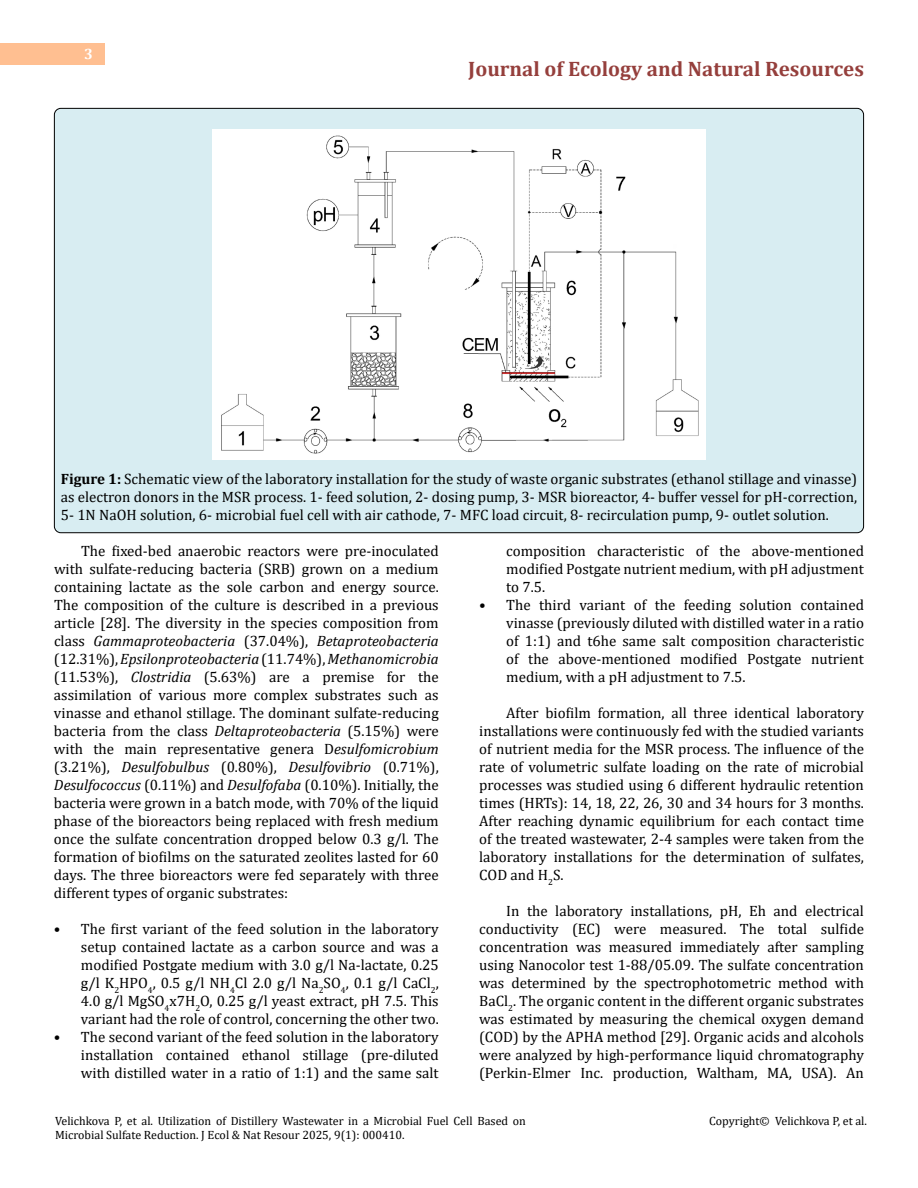
<style>
.page{position:relative;width:918px;height:1188px;background:#fff}
.page>*{position:absolute;margin:0;border:0;box-sizing:border-box;transform-origin:0 0}
.t1{font:700 21px "Cambria";color:#953f3c}
.t2{font:15px/18px "Cambria";color:#000;text-align:justify}
.t3{font:700 15px "Cambria";color:#fff}
.t4{font:12px/14.4px "Cambria";color:#000}
.s1{font-weight:700}
.s2{font-style:italic}
</style>
<div class="page">
<div style="left:0;top:43px;width:105px;height:21px;background:#ffbf91"></div>
<div style="left:54px;top:108px;width:810px;height:425px;background:#d8edf2;border-radius:6px"></div>
<img style="left:213px;top:129px;width:492px;height:330px">
<p class="t3" style="left:84px;top:44px;width:10px">3</p>
<h1 class="t1" style="left:468px;top:54px;width:397px">Journal of Ecology and Natural Resources</h1>
<p class="t2" style="left:61px;top:470px;width:798px"><span class="s1">Figure 1:</span> Schematic view of the laboratory installation for the study of waste organic substrates (ethanol stillage and vinasse) as electron donors in the MSR process. 1- feed solution, 2- dosing pump, 3- MSR bioreactor, 4- buffer vessel for pH-correction, 5- 1N NaOH solution, 6- microbial fuel cell with air cathode, 7- MFC load circuit, 8- recirculation pump, 9- outlet solution.</p>
<p class="t2" style="left:54px;top:542px;width:386px;text-indent:27px">The fixed-bed anaerobic reactors were pre-inoculated with sulfate-reducing bacteria (SRB) grown on a medium containing lactate as the sole carbon and energy source.<br>The composition of the culture is described in a previous article [28]. The diversity in the species composition from class <span class="s2">Gammaproteobacteria</span> (37.04%), <span class="s2">Betaproteobacteria </span>(12.31%), <span class="s2">Epsilonproteobacteria</span> (11.74%), <span class="s2">Methanomicrobia </span>(11.53%), <span class="s2">Clostridia</span> (5.63%) are a premise for the assimilation of various more complex substrates such as vinasse and ethanol stillage. The dominant sulfate-reducing bacteria from the class <span class="s2">Deltaproteobacteria</span> (5.15%) were with the main representative genera D<span class="s2">esulfomicrobium </span>(3.21%), <span class="s2">Desulfobulbus</span> (0.80%), <span class="s2">Desulfovibrio</span> (0.71%), <span class="s2">Desulfococcus</span> (0.11%) and <span class="s2">Desulfofaba</span> (0.10%). Initially, the bacteria were grown in a batch mode, with 70% of the liquid phase of the bioreactors being replaced with fresh medium once the sulfate concentration dropped below 0.3 g/l. The formation of biofilms on the saturated zeolites lasted for 60 days. The three bioreactors were fed separately with three different types of organic substrates:</p>
<p class="t2" style="left:81px;top:920px;width:359px;text-indent:-27px">• The first variant of the feed solution in the laboratory setup contained lactate as a carbon source and was a modified Postgate medium with 3.0 g/l Na-lactate, 0.25 g/l K<sub>2</sub>HPO<sub>4</sub>, 0.5 g/l NH<sub>4</sub>Cl 2.0 g/l Na<sub>2</sub>SO<sub>4</sub>, 0.1 g/l CaCl<sub>2</sub>, 4.0 g/l MgSO<sub>4</sub>x7H<sub>2</sub>O, 0.25 g/l yeast extract, pH 7.5. This variant had the role of control, concerning the other two.</p>
<p class="t2" style="left:81px;top:1028px;width:359px;text-indent:-27px">• The second variant of the feed solution in the laboratory installation contained ethanol stillage (pre-diluted with distilled water in a ratio of 1:1) and the same salt</p>
<p class="t2" style="left:506px;top:542px;width:359px">composition characteristic of the above-mentioned modified Postgate nutrient medium, with pH adjustment to 7.5.</p>
<p class="t2" style="left:506px;top:596px;width:359px;text-indent:-27px">• The third variant of the feeding solution contained vinasse (previously diluted with distilled water in a ratio of 1:1) and t6he same salt composition characteristic of the above-mentioned modified Postgate nutrient medium, with a pH adjustment to 7.5.</p>
<p class="t2" style="left:479px;top:704px;width:386px;text-indent:27px">After biofilm formation, all three identical laboratory installations were continuously fed with the studied variants of nutrient media for the MSR process. The influence of the rate of volumetric sulfate loading on the rate of microbial processes was studied using 6 different hydraulic retention times (HRTs): 14, 18, 22, 26, 30 and 34 hours for 3 months.<br>After reaching dynamic equilibrium for each contact time of the treated wastewater, 2-4 samples were taken from the laboratory installations for the determination of sulfates, COD and H<sub>2</sub>S.</p>
<p class="t2" style="left:479px;top:902px;width:386px;text-indent:27px">In the laboratory installations, pH, Eh and electrical conductivity (EC) were measured. The total sulfide concentration was measured immediately after sampling using Nanocolor test 1-88/05.09. The sulfate concentration was determined by the spectrophotometric method with BaCl<sub>2</sub>. The organic content in the different organic substrates was estimated by measuring the chemical oxygen demand (COD) by the APHA method [29]. Organic acids and alcohols were analyzed by high-performance liquid chromatography (Perkin-Elmer Inc. production, Waltham, MA, USA). An</p>
<p class="t4" style="left:55px;top:1114px;width:472px">Velichkova P, et al. Utilization of Distillery Wastewater in a Microbial Fuel Cell Based on<br>Microbial Sulfate Reduction. J Ecol &amp; Nat Resour 2025, 9(1): 000410.</p>
<p class="t4" style="left:709px;top:1114px;width:159px">Copyright© Velichkova P, et al.</p>
</div>
